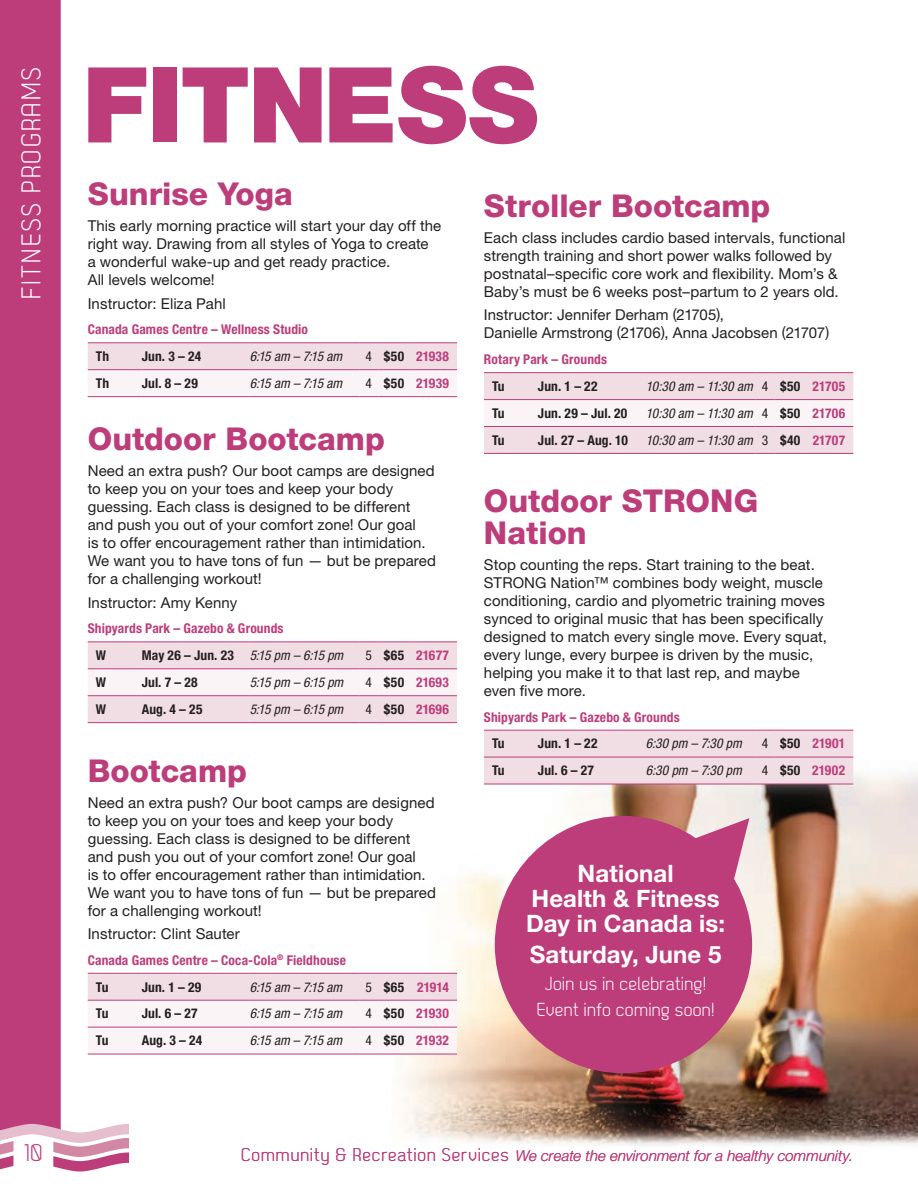
<style>
.page{position:relative;width:918px;height:1188px;background:#fff}
.page>*{position:absolute;margin:0;border:0;box-sizing:border-box;transform-origin:0 0}
.t1{font:900 105px "Helvetica Neue LT Std";letter-spacing:-.015em;color:#bd3d7b}
.t2{font:800 31.5px/31.5px "Helvetica Neue LT Std";color:#bd3d7b}
.t3{font:27px "Dekar";letter-spacing:.075em;color:#fff}
.t4{font:700 24px/25.5px "Helvetica Neue LT Std";letter-spacing:.005em;color:#fff;text-align:center}
.t5{font:24px "Dekar";color:#bd3d7b}
.t6{font:18.75px/26.4px "Dekar";letter-spacing:.015em;color:#fff;text-align:center}
.t7{font:18.3px "Dekar";letter-spacing:.05em;color:#bd3d7b}
.t8{font:15px/18px "Helvetica Neue LT Std";letter-spacing:.005em;color:#231f20}
.t9{font:italic 300 15px "Helvetica Neue LT Std";letter-spacing:.005em;color:#bd3d7b}
.t10{font:700 condensed 13.5px/26.7px "Helvetica Neue LT Std";letter-spacing:.01em;color:#bd3d7b}
.t11{font:italic condensed 13.5px "Helvetica Neue LT Std";color:#231f20}
.t12{font:700 condensed 13.5px "Helvetica Neue LT Std";letter-spacing:.01em;color:#231f20}
.s1{font-weight:400;color:#231f20}
.s2{color:#231f20}
.s3{font-weight:700;font-style:normal}
.s4{font-style:normal}
.s5{font-weight:700;font-style:normal;color:#bd3d7b}
</style>
<div class="page">
<img style="left:392px;top:760px;width:526px;height:385px">
<svg style="left:88px;top:342px;width:369px;height:55px"></svg>
<hr style="left:378px;top:396px;width:32px;height:1px;background:#bd3d7b">
<hr style="left:410px;top:369px;width:47px;height:1px;background:#bd3d7b">
<hr style="left:410px;top:396px;width:47px;height:1px;background:#bd3d7b">
<svg style="left:88px;top:641px;width:369px;height:82px"></svg>
<hr style="left:378px;top:722px;width:32px;height:1px;background:#bd3d7b">
<hr style="left:410px;top:668px;width:47px;height:1px;background:#bd3d7b">
<hr style="left:410px;top:695px;width:47px;height:1px;background:#bd3d7b">
<hr style="left:410px;top:722px;width:47px;height:1px;background:#bd3d7b">
<svg style="left:88px;top:973px;width:369px;height:82px"></svg>
<hr style="left:378px;top:1054px;width:32px;height:1px;background:#bd3d7b">
<hr style="left:410px;top:973px;width:47px;height:1px;background:#bd3d7b">
<hr style="left:410px;top:1000px;width:47px;height:1px;background:#bd3d7b">
<hr style="left:410px;top:1027px;width:47px;height:1px;background:#bd3d7b">
<hr style="left:410px;top:1054px;width:47px;height:1px;background:#bd3d7b">
<svg style="left:484px;top:372px;width:369px;height:82px"></svg>
<hr style="left:775px;top:453px;width:31px;height:1px;background:#bd3d7b">
<hr style="left:806px;top:372px;width:47px;height:1px;background:#bd3d7b">
<hr style="left:806px;top:399px;width:47px;height:1px;background:#bd3d7b">
<hr style="left:806px;top:426px;width:47px;height:1px;background:#bd3d7b">
<hr style="left:806px;top:453px;width:47px;height:1px;background:#bd3d7b">
<svg style="left:484px;top:730px;width:369px;height:55px;background:#eed6df"></svg>
<hr style="left:775px;top:784px;width:31px;height:1px;background:#bd3d7b">
<hr style="left:806px;top:757px;width:47px;height:1px;background:#bd3d7b">
<hr style="left:806px;top:784px;width:47px;height:1px;background:#bd3d7b">
<div style="left:495px;top:816px;width:257px;height:257px;background:#bd3d7b;border-radius:50%"></div>
<svg style="left:688px;top:818px;width:61px;height:63px"></svg>
<div style="left:0;top:0;width:61px;height:1124px;background:#bd3d7b"></div>
<svg style="left:0;top:1124px;width:129px;height:48px"></svg>
<h3 class="t3" style="left:18px;top:299px;width:233px;rotate:-90deg">FITNESS PROGRAMS</h3>
<h1 class="t1" style="left:82px;top:42px;width:457px">FITNESS</h1>
<h2 class="t2" style="left:88px;top:178px;width:207px">Sunrise Yoga</h2>
<p class="t8" style="left:88px;top:217px;width:355px">This early morning practice will start your day off the right way. Drawing from all styles of Yoga to create<br>a wonderful wake-up and get ready practice.<br>All levels welcome!</p>
<p class="t8" style="left:88px;top:294px;width:139px">Instructor: Eliza Pahl</p>
<p class="t10" style="left:88px;top:316px;width:222px">Canada Games Centre – Wellness Studio</p>
<p class="t12" style="left:96px;top:348px;width:15px">Th</p>
<p class="t12" style="left:142px;top:348px;width:61px">Jun. 3 – 24</p>
<p class="t11" style="left:250px;top:348px;width:94px">6:15 am – 7:15 am</p>
<p class="t10" style="left:366px;top:343px;width:85px"><span class="s1">4</span> <span class="s2">$50</span> 21938</p>
<p class="t12" style="left:96px;top:375px;width:15px">Th</p>
<p class="t12" style="left:142px;top:375px;width:58px">Jul. 8 – 29</p>
<p class="t11" style="left:250px;top:375px;width:94px">6:15 am – 7:15 am</p>
<p class="t10" style="left:366px;top:370px;width:85px"><span class="s1">4</span> <span class="s2">$50</span> 21939</p>
<h2 class="t2" style="left:88px;top:423px;width:299px">Outdoor Bootcamp</h2>
<p class="t8" style="left:88px;top:462px;width:350px">Need an extra push? Our boot camps are designed to keep you on your toes and keep your body guessing. Each class is designed to be different and push you out of your comfort zone! Our goal<br>is to offer encouragement rather than intimidation.<br>We want you to have tons of fun — but be prepared for a challenging workout!</p>
<p class="t8" style="left:88px;top:593px;width:151px">Instructor: Amy Kenny</p>
<p class="t10" style="left:88px;top:615px;width:197px">Shipyards Park – Gazebo &amp; Grounds</p>
<p class="t12" style="left:96px;top:647px;width:12px">W</p>
<p class="t11" style="left:142px;top:648px;width:203px"><span class="s3">May 26 – Jun. 23</span> 5:15 pm – 6:15 pm</p>
<p class="t10" style="left:366px;top:642px;width:85px"><span class="s1">5</span> <span class="s2">$65</span> 21677</p>
<p class="t12" style="left:96px;top:674px;width:12px">W</p>
<p class="t12" style="left:142px;top:674px;width:58px">Jul. 7 – 28</p>
<p class="t11" style="left:250px;top:674px;width:95px">5:15 pm – 6:15 pm</p>
<p class="t10" style="left:366px;top:669px;width:85px"><span class="s1">4</span> <span class="s2">$50</span> 21693</p>
<p class="t12" style="left:96px;top:701px;width:12px">W</p>
<p class="t12" style="left:142px;top:701px;width:62px">Aug. 4 – 25</p>
<p class="t11" style="left:250px;top:701px;width:95px">5:15 pm – 6:15 pm</p>
<p class="t10" style="left:366px;top:696px;width:85px"><span class="s1">4</span> <span class="s2">$50</span> 21696</p>
<h2 class="t2" style="left:88px;top:754px;width:161px">Bootcamp</h2>
<p class="t8" style="left:88px;top:793px;width:350px">Need an extra push? Our boot camps are designed to keep you on your toes and keep your body guessing. Each class is designed to be different and push you out of your comfort zone! Our goal<br>is to offer encouragement rather than intimidation.<br>We want you to have tons of fun — but be prepared for a challenging workout!</p>
<p class="t8" style="left:88px;top:924px;width:154px">Instructor: Clint Sauter</p>
<p class="t10" style="left:96px;top:946px;width:252px;text-indent:-8px">Canada Games Centre – Coca-Cola<sup>®</sup> Fieldhouse<br><span class="s2">Tu</span></p>
<p class="t12" style="left:142px;top:979px;width:61px">Jun. 1 – 29</p>
<p class="t11" style="left:250px;top:979px;width:94px">6:15 am – 7:15 am</p>
<p class="t10" style="left:366px;top:973px;width:85px"><span class="s1">5</span> <span class="s2">$65</span> 21914</p>
<p class="t12" style="left:96px;top:1006px;width:14px">Tu</p>
<p class="t12" style="left:142px;top:1006px;width:57px">Jul. 6 – 27</p>
<p class="t11" style="left:250px;top:1006px;width:94px">6:15 am – 7:15 am</p>
<p class="t10" style="left:366px;top:1000px;width:85px"><span class="s1">4</span> <span class="s2">$50</span> 21930</p>
<p class="t12" style="left:96px;top:1032px;width:14px">Tu</p>
<p class="t12" style="left:142px;top:1032px;width:62px">Aug. 3 – 24</p>
<p class="t11" style="left:250px;top:1033px;width:94px">6:15 am – 7:15 am</p>
<p class="t10" style="left:366px;top:1027px;width:85px"><span class="s1">4</span> <span class="s2">$50</span> 21932</p>
<h2 class="t2" style="left:484px;top:190px;width:288px">Stroller Bootcamp</h2>
<p class="t8" style="left:484px;top:228px;width:363px">Each class includes cardio based intervals, functional strength training and short power walks followed by postnatal–specific core work and flexibility. Mom’s &amp; Baby’s must be 6 weeks post–partum to 2 years old.</p>
<p class="t8" style="left:484px;top:306px;width:347px">Instructor: Jennifer Derham (21705),<br>Danielle Armstrong (21706), Anna Jacobsen (21707)</p>
<p class="t10" style="left:484px;top:346px;width:125px">Rotary Park – Grounds</p>
<p class="t12" style="left:492px;top:378px;width:14px">Tu</p>
<p class="t12" style="left:538px;top:378px;width:61px">Jun. 1 – 22</p>
<p class="t11" style="left:646px;top:378px;width:201px">10:30 am – 11:30 am <span class="s4">4</span> <span class="s3">$50</span> <span class="s5">21705</span></p>
<p class="t12" style="left:492px;top:405px;width:14px">Tu</p>
<p class="t12" style="left:538px;top:405px;width:91px">Jun. 29 – Jul. 20</p>
<p class="t11" style="left:646px;top:405px;width:201px">10:30 am – 11:30 am <span class="s4">4</span> <span class="s3">$50</span> <span class="s5">21706</span></p>
<p class="t12" style="left:492px;top:432px;width:14px">Tu</p>
<p class="t12" style="left:538px;top:432px;width:91px">Jul. 27 – Aug. 10</p>
<p class="t11" style="left:646px;top:432px;width:201px">10:30 am – 11:30 am <span class="s4">3</span> <span class="s3">$40</span> <span class="s5">21707</span></p>
<h2 class="t2" style="left:484px;top:485px;width:276px">Outdoor STRONG<br>Nation</h2>
<p class="t8" style="left:484px;top:555px;width:345px">Stop counting the reps. Start training to the beat.<br>STRONG Nation™ combines body weight, muscle conditioning, cardio and plyometric training moves synced to original music that has been specifically designed to match every single move. Every squat, every lunge, every burpee is driven by the music, helping you make it to that last rep, and maybe even five more.</p>
<p class="t10" style="left:484px;top:703px;width:197px">Shipyards Park – Gazebo &amp; Grounds</p>
<p class="t12" style="left:492px;top:735px;width:14px">Tu</p>
<p class="t12" style="left:538px;top:735px;width:61px">Jun. 1 – 22</p>
<p class="t11" style="left:646px;top:736px;width:97px">6:30 pm – 7:30 pm</p>
<p class="t10" style="left:762px;top:730px;width:85px"><span class="s1">4</span> <span class="s2">$50</span> 21901</p>
<p class="t12" style="left:492px;top:762px;width:14px">Tu</p>
<p class="t12" style="left:538px;top:762px;width:57px">Jul. 6 – 27</p>
<p class="t11" style="left:646px;top:763px;width:97px">6:30 pm – 7:30 pm</p>
<p class="t10" style="left:762px;top:757px;width:85px"><span class="s1">4</span> <span class="s2">$50</span> 21902</p>
<h3 class="t4" style="left:526px;top:860px;width:200px">National<br>Health &amp; Fitness<br>Day in Canada is:</h3>
<h3 class="t4" style="left:530px;top:942px;width:193px">Saturday, June 5</h3>
<p class="t6" style="left:537px;top:971px;width:179px">Join us in celebrating!<br>Event info coming soon!</p>
<h3 class="t5" style="left:24px;top:1141px;width:20px">10</h3>
<p class="t7" style="left:241px;top:1146px;width:269px">Community &amp; Recreation Services</p>
<p class="t9" style="left:516px;top:1147px;width:339px">We create the environment for a healthy community.</p>
</div>
